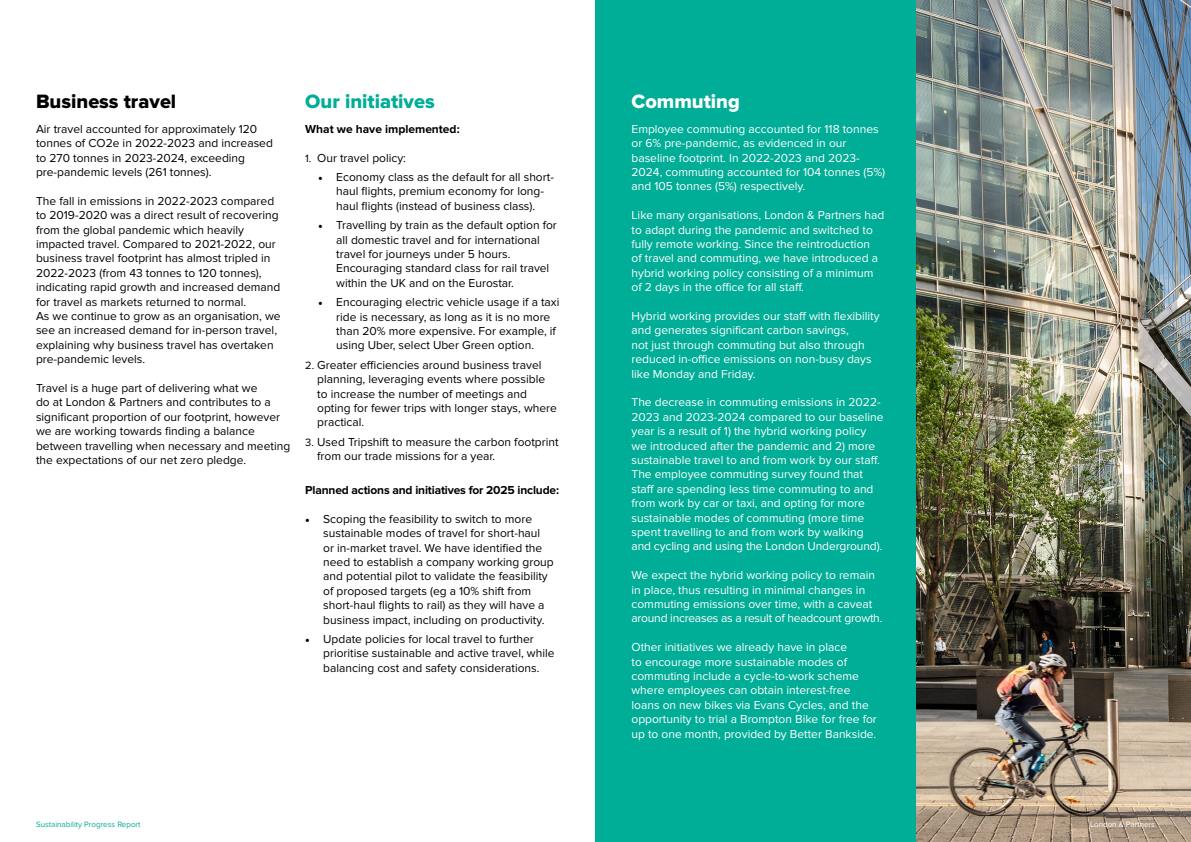
<style>
.page{position:relative;width:1191px;height:842px;background:#fff}
.page>*{position:absolute;margin:0;border:0;box-sizing:border-box;transform-origin:0 0}
.t1{font:20px "Proxima Nova Extrabld";color:#000}
.t2{font:20px "Proxima Nova Extrabld";color:#00ad97}
.t3{font:20px "Proxima Nova Extrabld";color:#fff}
.t4{font:12px/14.4px "Proxima Nova";color:#000}
.t5{font:12px/14.4px "Proxima Nova";color:#fff}
.t6{font:700 12px "Proxima Nova";letter-spacing:-.015em;color:#000}
.t7{font:8px "Proxima Nova";color:#00ad97}
.t8{font:8px "Proxima Nova";color:#fff}
.s1{font-size:11px}
.s2{font-family:"Minion Pro"}
</style>
<div class="page">
<img style="left:915px;top:0;width:276px;height:842px">
<div style="left:595px;top:0;width:320px;height:842px;background:#00ad97"></div>
<h1 class="t1" style="left:36px;top:90px;width:142px">Business travel</h1>
<p class="t4" style="left:36px;top:122px;width:238px">Air travel accounted for approximately 120 tonnes of CO2e in 2022-2023 and increased to 270 tonnes in 2023-2024, exceeding pre-pandemic levels (261 tonnes).</p>
<p class="t4" style="left:36px;top:194px;width:246px">The fall in emissions in 2022-2023 compared to 2019-2020 was a direct result of recovering from the global pandemic which heavily impacted travel. Compared to 2021-2022, our business travel footprint has almost tripled in 2022-2023 (from 43 tonnes to 120 tonnes), indicating rapid growth and increased demand for travel as markets returned to normal.<br>As we continue to grow as an organisation, we see an increased demand for in-person travel, explaining why business travel has overtaken pre-pandemic levels.</p>
<p class="t4" style="left:36px;top:381px;width:256px">Travel is a huge part of delivering what we<br>do at London &amp; Partners and contributes to a significant proportion of our footprint, however we are working towards finding a balance between travelling when necessary and meeting the expectations of our net zero pledge.</p>
<h1 class="t2" style="left:305px;top:90px;width:131px">Our initiatives</h1>
<p class="t6" style="left:305px;top:122px;width:156px">What we have implemented:</p>
<p class="t4" style="left:305px;top:150px;width:102px"><span class="s1">1.</span> Our travel policy:</p>
<p class="t4" style="left:336px;top:170px;width:219px;text-indent:-18px"><span class="s2">•</span> Economy class as the default for all short&shy;haul flights, premium economy for long&shy;haul flights (instead of business class).</p>
<p class="t4" style="left:336px;top:218px;width:222px;text-indent:-18px"><span class="s2">•</span> Travelling by train as the default option for all domestic travel and for international travel for journeys under 5 hours.<br>Encouraging standard class for rail travel within the UK and on the Eurostar.</p>
<p class="t4" style="left:336px;top:295px;width:225px;text-indent:-18px"><span class="s2">•</span> Encouraging electric vehicle usage if a taxi ride is necessary, as long as it is no more than 20% more expensive. For example, if using Uber, select Uber Green option.</p>
<p class="t4" style="left:317px;top:358px;width:241px;text-indent:-12px"><span class="s1">2.</span> Greater efficiencies around business travel planning, leveraging events where possible to increase the number of meetings and opting for fewer trips with longer stays, where practical.</p>
<p class="t4" style="left:317px;top:435px;width:243px;text-indent:-12px"><span class="s1">3.</span> Used Tripshift to measure the carbon footprint from our trade missions for a year.</p>
<p class="t6" style="left:305px;top:483px;width:255px">Planned actions and initiatives for 2025 include:</p>
<p class="t4" style="left:323px;top:512px;width:232px;text-indent:-18px"><span class="s2">•</span> Scoping the feasibility to switch to more sustainable modes of travel for short-haul or in-market travel. We have identified the need to establish a company working group and potential pilot to validate the feasibility of proposed targets (eg a 10% shift from short-haul flights to rail) as they will have a business impact, including on productivity.</p>
<p class="t4" style="left:323px;top:632px;width:233px;text-indent:-18px"><span class="s2">•</span> Update policies for local travel to further prioritise sustainable and active travel, while balancing cost and safety considerations.</p>
<h1 class="t3" style="left:631px;top:90px;width:110px">Commuting</h1>
<p class="t5" style="left:631px;top:122px;width:255px">Employee commuting accounted for 118 tonnes or 6% pre-pandemic, as evidenced in our baseline footprint. In 2022-2023 and 2023- 2024, commuting accounted for 104 tonnes (5%) and 105 tonnes (5%) respectively.</p>
<p class="t5" style="left:631px;top:208px;width:254px">Like many organisations, London &amp; Partners had to adapt during the pandemic and switched to fully remote working. Since the reintroduction<br>of travel and commuting, we have introduced a hybrid working policy consisting of a minimum of 2 days in the office for all staff.</p>
<p class="t5" style="left:631px;top:309px;width:250px">Hybrid working provides our staff with flexibility and generates significant carbon savings,<br>not just through commuting but also through reduced in-office emissions on non-busy days like Monday and Friday.</p>
<p class="t5" style="left:631px;top:395px;width:253px">The decrease in commuting emissions in 2022- 2023 and 2023-2024 compared to our baseline year is a result of 1) the hybrid working policy we introduced after the pandemic and 2) more sustainable travel to and from work by our staff.<br>The employee commuting survey found that staff are spending less time commuting to and from work by car or taxi, and opting for more sustainable modes of commuting (more time spent travelling to and from work by walking and cycling and using the London Underground).</p>
<p class="t5" style="left:631px;top:568px;width:252px">We expect the hybrid working policy to remain in place, thus resulting in minimal changes in commuting emissions over time, with a caveat around increases as a result of headcount growth.</p>
<p class="t5" style="left:631px;top:640px;width:247px">Other initiatives we already have in place<br>to encourage more sustainable modes of commuting include a cycle-to-work scheme where employees can obtain interest-free loans on new bikes via Evans Cycles, and the opportunity to trial a Brompton Bike for free for up to one month, provided by Better Bankside.</p>
<p class="t7" style="left:36px;top:820px;width:106px">Sustainability Progress Report</p>
<p class="t8" style="left:1090px;top:820px;width:66px">London &amp; Partners</p>
</div>
